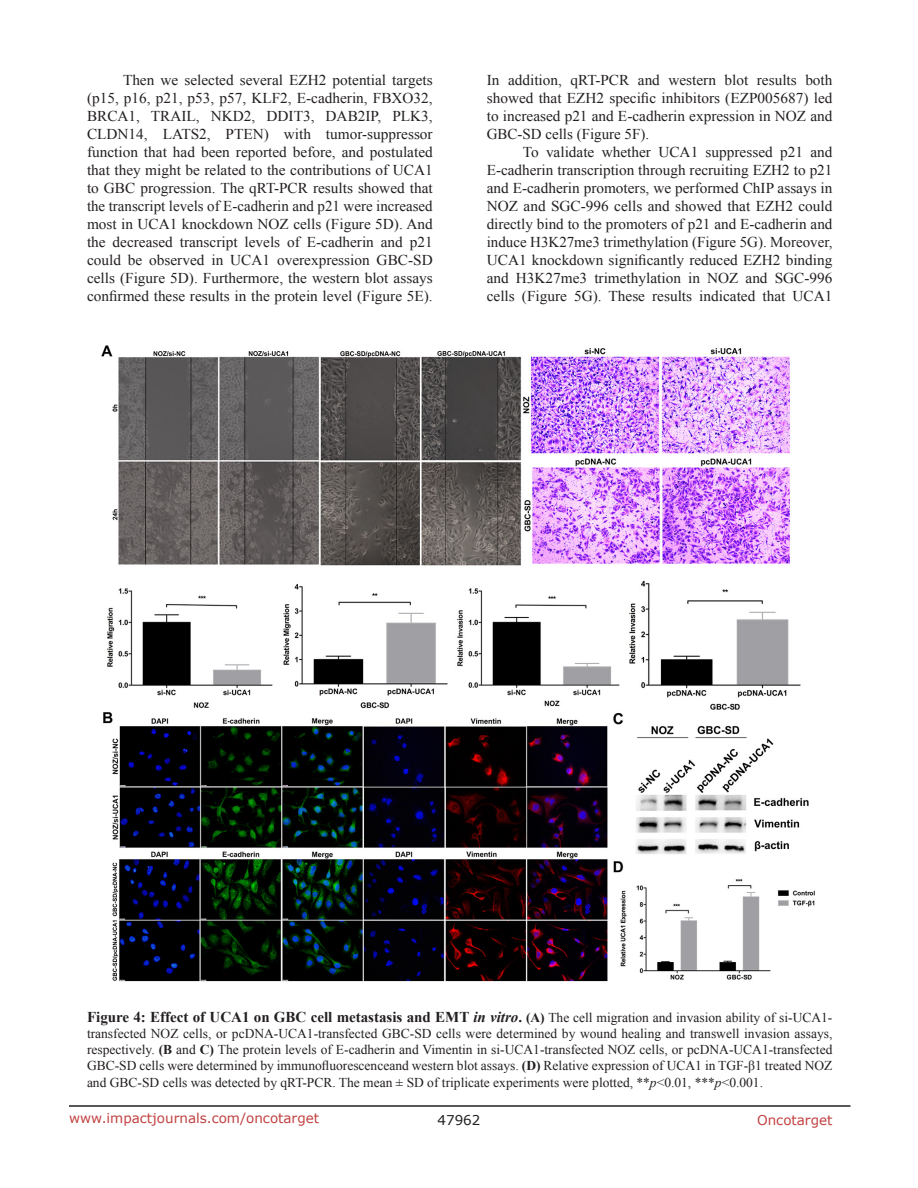
<style>
.page{position:relative;width:918px;height:1188px;background:#fff}
.page>*{position:absolute;margin:0;border:0;box-sizing:border-box;transform-origin:0 0}
.BodyText{font:15px/18px "Times New Roman";color:#231f20;text-align:justify}
.figuretext{font:700 15px "Times New Roman";color:#231f20}
.figuretext-2{font:13.5px/16.2px "Times New Roman";color:#231f20;text-align:justify}
.t1{font:13.5px "Verdana";color:#c24141}
.t2{font:13.5px "Verdana";color:#231f20}
.s1{font-style:italic}
.s2{font-size:13.5px}
.s3{font-weight:400;font-size:13.5px}
.s4{font-weight:700}
</style>
<div class="page">
<hr style="left:69px;top:1105px;width:781px;height:2px;background:#231f20">
<img style="left:101px;top:345px;width:714px;height:637px">
<p class="BodyText" style="left:87px;top:71px;width:347px;text-indent:36px">Then we selected several EZH2 potential targets (p15, p16, p21, p53, p57, KLF2, E-cadherin, FBXO32, BRCA1, TRAIL, NKD2, DDIT3, DAB2IP, PLK3, CLDN14, LATS2, PTEN) with tumor-suppressor function that had been reported before, and postulated that they might be related to the contributions of UCA1 to GBC progression. The qRT-PCR results showed that the transcript levels of E-cadherin and p21 were increased most in UCA1 knockdown NOZ cells (Figure 5D). And the decreased transcript levels of E-cadherin and p21 could be observed in UCA1 overexpression GBC-SD cells (Figure 5D). Furthermore, the western blot assays confirmed these results in the protein level (Figure 5E).</p>
<p class="BodyText" style="left:487px;top:71px;width:347px">In addition, qRT-PCR and western blot results both showed that EZH2 specific inhibitors (EZP005687) led to increased p21 and E-cadherin expression in NOZ and GBC-SD cells (Figure 5F).</p>
<p class="BodyText" style="left:487px;top:143px;width:347px;text-indent:36px">To validate whether UCA1 suppressed p21 and E-cadherin transcription through recruiting EZH2 to p21 and E-cadherin promoters, we performed ChIP assays in NOZ and SGC-996 cells and showed that EZH2 could directly bind to the promoters of p21 and E-cadherin and induce H3K27me3 trimethylation (Figure 5G). Moreover, UCA1 knockdown significantly reduced EZH2 binding and H3K27me3 trimethylation in NOZ and SGC-996 cells (Figure 5G). These results indicated that UCA1</p>
<p class="figuretext" style="left:87px;top:1006px;width:747px">Figure 4: Effect of UCA1 on GBC cell metastasis and EMT <span class="s1">in vitro</span>. <span class="s2">(A)</span> <span class="s3">The cell migration and invasion ability of si-UCA1-</span></p>
<p class="figuretext-2" style="left:87px;top:1025px;width:747px">transfected NOZ cells, or pcDNA-UCA1-transfected GBC-SD cells were determined by wound healing and transwell invasion assays, respectively. <span class="s4">(B</span> and <span class="s4">C)</span> The protein levels of E-cadherin and Vimentin in si-UCA1-transfected NOZ cells, or pcDNA-UCA1-transfected GBC-SD cells were determined by immunofluorescenceand western blot assays. <span class="s4">(D)</span> Relative expression of UCA1 in TGF-β1 treated NOZ and GBC-SD cells was detected by qRT-PCR. The mean ± SD of triplicate experiments were plotted, **<span class="s1">p</span>&lt;0.01, ***<span class="s1">p</span>&lt;0.001.</p>
<p class="t1" style="left:69px;top:1109px;width:252px">www.impactjournals.com/oncotarget</p>
<p class="t2" style="left:438px;top:1111px;width:44px">47962</p>
<p class="t1" style="left:757px;top:1111px;width:77px">Oncotarget</p>
</div>
